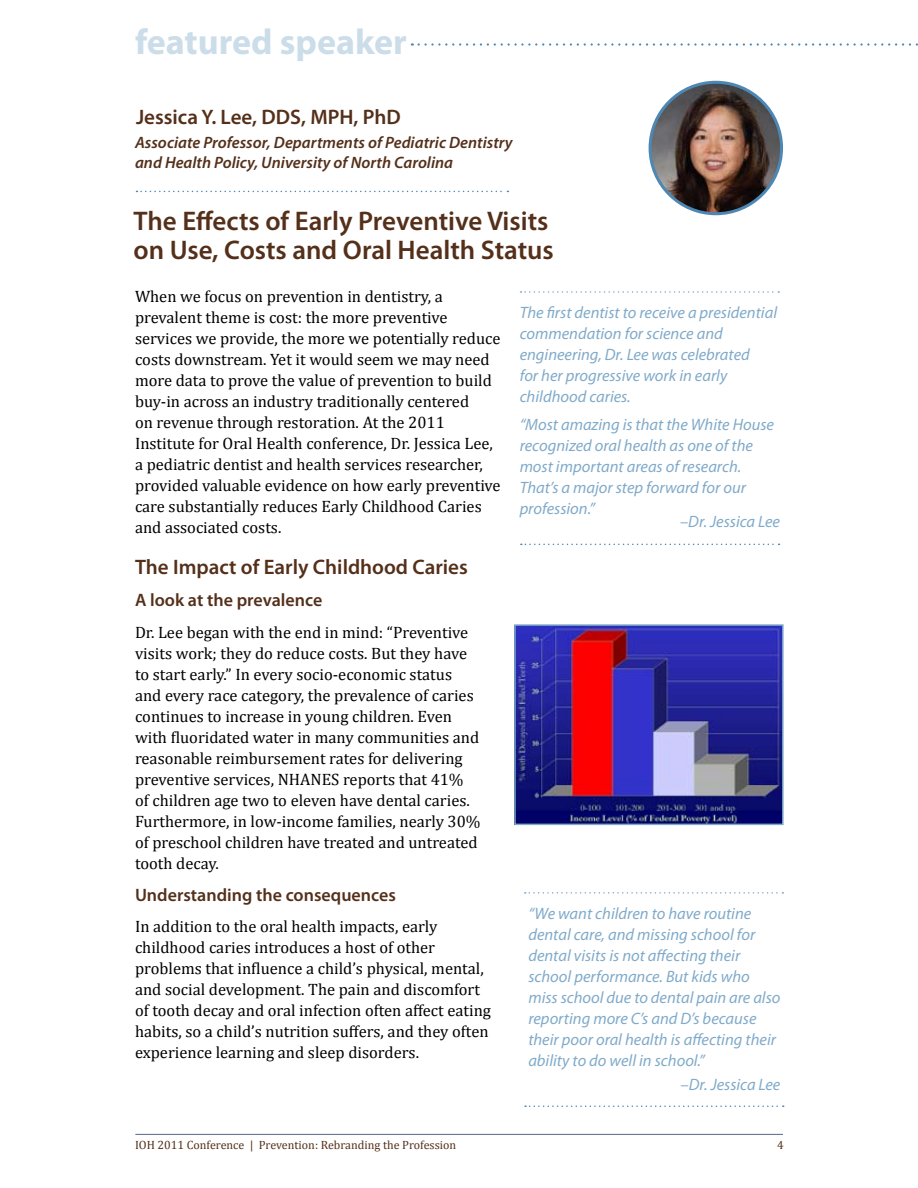
<style>
.page{position:relative;width:918px;height:1188px;background:#fff}
.page>*{position:absolute;margin:0;border:0;box-sizing:border-box;transform-origin:0 0}
.t1{font:700 36px "Myriad Pro";color:#ccddea}
.t2{font:600 27px/28.5px "Myriad Pro";color:#54301a}
.t3{font:600 21px "Myriad Pro";color:#54301a}
.t4{font:600 18px "Myriad Pro";color:#54301a}
.t5{font:16.5px/21px "Cambria";color:#000}
.t6{font:italic 16.5px/21px "Myriad Pro";color:#80aaca}
.t7{font:italic 600 16.5px/19.5px "Myriad Pro";color:#54301a}
.t8{font:12px "Cambria";color:#54301a}
</style>
<div class="page">
<hr style="left:135px;top:1134px;width:648px;height:1px;background:#576588">
<svg style="left:136px;top:191px;width:372px;height:1px"></svg>
<svg style="left:521px;top:291px;width:258px;height:2px"></svg>
<svg style="left:521px;top:544px;width:259px;height:1px"></svg>
<img style="left:651px;top:83px;width:130px;height:131px">
<div style="left:649px;top:81px;width:134px;height:134px;border:3px solid #4d88b5;border-radius:50%"></div>
<svg style="left:419px;top:43px;width:499px;height:3px"></svg>
<img style="left:517px;top:627px;width:264px;height:195px">
<div style="left:514px;top:624px;width:270px;height:201px;border:2px solid #80aaca"></div>
<svg style="left:525px;top:892px;width:258px;height:2px"></svg>
<svg style="left:525px;top:1106px;width:259px;height:1px"></svg>
<h1 class="t1" style="left:135px;top:18px;width:273px">featured speaker</h1>
<p class="t3" style="left:136px;top:103px;width:266px">Jessica Y. Lee, DDS, MPH, PhD</p>
<p class="t7" style="left:135px;top:132px;width:379px">Associate Professor, Departments of Pediatric Dentistry and Health Policy, University of North Carolina</p>
<h2 class="t2" style="left:134px;top:206px;width:422px">The Effects of Early Preventive Visits on Use, Costs and Oral Health Status</h2>
<p class="t5" style="left:135px;top:286px;width:367px">When we focus on prevention in dentistry, a prevalent theme is cost: the more preventive services we provide, the more we potentially reduce costs downstream. Yet it would seem we may need more data to prove the value of prevention to build buy-in across an industry traditionally centered<br>on revenue through restoration. At the 2011<br>Institute for Oral Health conference, Dr. Jessica Lee, a pediatric dentist and health services researcher, provided valuable evidence on how early preventive care substantially reduces Early Childhood Caries and associated costs.</p>
<p class="t3" style="left:135px;top:554px;width:334px">The Impact of Early Childhood Caries</p>
<p class="t4" style="left:135px;top:588px;width:189px">A look at the prevalence</p>
<p class="t5" style="left:135px;top:622px;width:347px">Dr. Lee began with the end in mind: “Preventive visits work; they do reduce costs. But they have to start early.” In every socio-economic status and every race category, the prevalence of caries continues to increase in young children. Even with fluoridated water in many communities and reasonable reimbursement rates for delivering preventive services, NHANES reports that 41% of children age two to eleven have dental caries.<br>Furthermore, in low-income families, nearly 30% of preschool children have treated and untreated tooth decay.</p>
<p class="t4" style="left:135px;top:883px;width:262px">Understanding the consequences</p>
<p class="t5" style="left:135px;top:916px;width:358px">In addition to the oral health impacts, early childhood caries introduces a host of other problems that influence a child’s physical, mental, and social development. The pain and discomfort of tooth decay and oral infection often affect eating habits, so a child’s nutrition suffers, and they often experience learning and sleep disorders.</p>
<p class="t6" style="left:520px;top:302px;width:259px">The first dentist to receive a presidential commendation for science and engineering, Dr. Lee was celebrated<br>for her progressive work in early childhood caries.</p>
<p class="t6" style="left:520px;top:413px;width:256px">“Most amazing is that the White House recognized oral health as one of the most important areas of research.<br>That’s a major step forward for our profession.”</p>
<p class="t6" style="left:680px;top:511px;width:101px">–Dr. Jessica Lee</p>
<p class="t6" style="left:528px;top:902px;width:254px">“We want children to have routine dental care, and missing school for dental visits is not affecting their school performance. But kids who miss school due to dental pain are also reporting more C’s and D’s because their poor oral health is affecting their ability to do well in school.”</p>
<p class="t6" style="left:681px;top:1074px;width:101px">–Dr. Jessica Lee</p>
<p class="t8" style="left:135px;top:1138px;width:323px">IOH 2011 Conference | Prevention: Rebranding the Profession</p>
<p class="t8" style="left:777px;top:1138px;width:8px">4</p>
</div>
